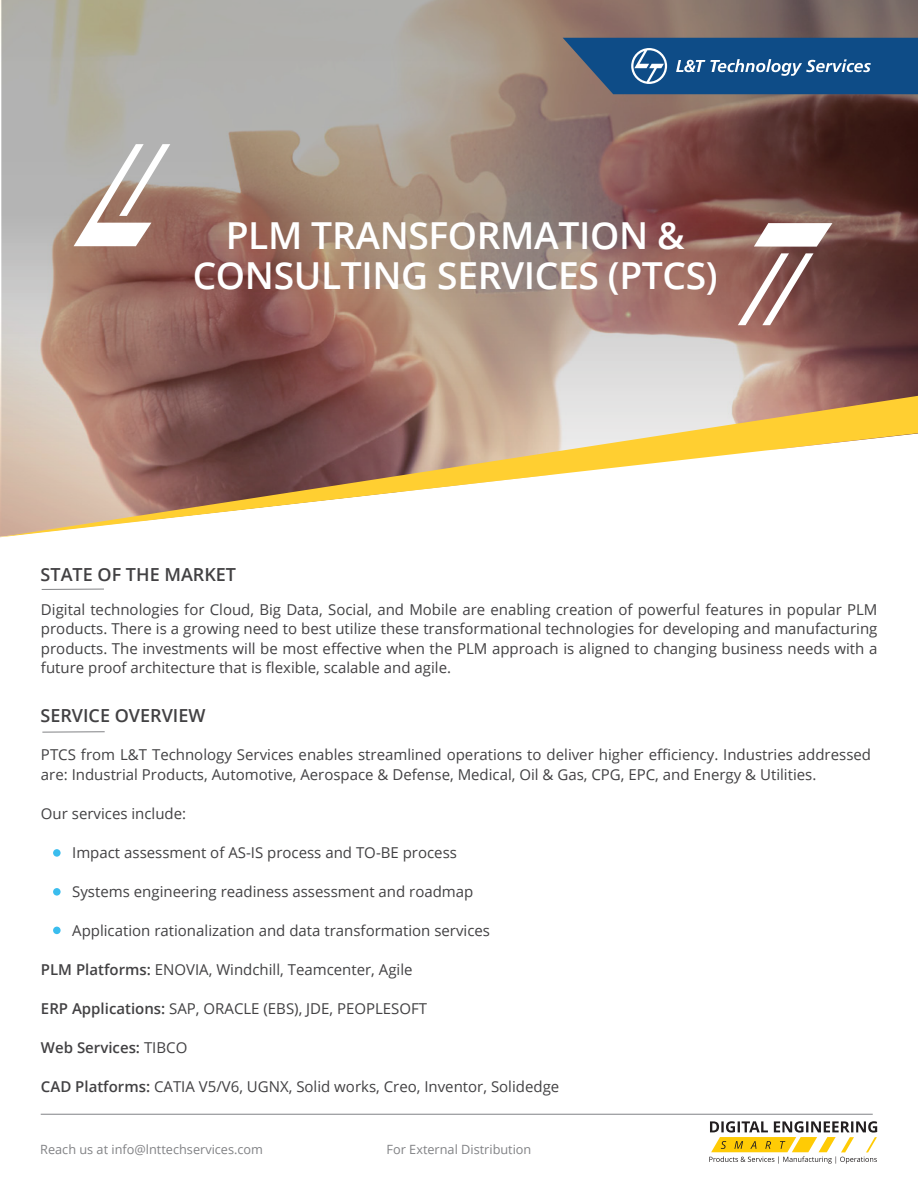
<style>
.page{position:relative;width:918px;height:1188px;background:#fff}
.page>*{position:absolute;margin:0;border:0;box-sizing:border-box;transform-origin:0 0}
.t1{font:600 37.2px/39.9px "Open Sans";letter-spacing:-.01em;color:#fff;text-align:center}
.t2{font:600 18px "Open Sans";color:#424143}
.t3{font:15px/19.5px "Open Sans";color:#424143;text-align:justify}
.t4{font:600 15px "Open Sans";color:#424143}
.t5{font:12.75px "Open Sans";color:#818285}
.s1{font-weight:600}
.s2{font-weight:400}
</style>
<div class="page">
<svg style="left:1px;top:0;width:917px;height:396px;background:#9b8178"></svg>
<svg style="left:0;top:396px;width:918px;height:141px"></svg>
<svg style="left:74px;top:144px;width:96px;height:102px"></svg>
<svg style="left:754px;top:223px;width:78px;height:24px"></svg>
<svg style="left:738px;top:253px;width:76px;height:72px"></svg>
<svg style="left:563px;top:38px;width:355px;height:56px;background:#275b8d"></svg>
<hr style="left:42px;top:589px;width:62px;height:1px;background:#818285">
<hr style="left:42px;top:731px;width:63px;height:2px;background:#818285">
<div style="left:53px;top:849px;width:8px;height:8px;background:#3abdee;border-radius:50%"></div>
<div style="left:53px;top:888px;width:8px;height:8px;background:#3abdee;border-radius:50%"></div>
<div style="left:53px;top:927px;width:8px;height:7px;background:#3abdee;border-radius:50%"></div>
<hr style="left:41px;top:1114px;width:832px;height:1px;background:#808285">
<svg style="left:709px;top:1121px;width:168px;height:43px"></svg>
<h1 class="t1" style="left:193px;top:215px;width:526px">PLM TRANSFORMATION &amp;<br>CONSULTING SERVICES (PTCS)</h1>
<p class="t2" style="left:41px;top:562px;width:197px">STATE OF THE MARKET</p>
<p class="t3" style="left:41px;top:599px;width:838px">Digital technologies for Cloud, Big Data, Social, and Mobile are enabling creation of powerful features in popular PLM products. There is a growing need to best utilize these transformational technologies for developing and manufacturing products. The investments will be most effective when the PLM approach is aligned to changing business needs with a future proof architecture that is flexible, scalable and agile.</p>
<p class="t2" style="left:41px;top:703px;width:166px">SERVICE OVERVIEW</p>
<p class="t3" style="left:41px;top:745px;width:832px">PTCS from L&amp;T Technology Services enables streamlined operations to deliver higher efficiency. Industries addressed are: Industrial Products, Automotive, Aerospace &amp; Defense, Medical, Oil &amp; Gas, CPG, EPC, and Energy &amp; Utilities.</p>
<p class="t3" style="left:41px;top:803px;width:147px">Our services include:</p>
<p class="t3" style="left:72px;top:842px;width:386px">Impact assessment of AS-IS process and TO-BE process</p>
<p class="t3" style="left:72px;top:881px;width:403px">Systems engineering readiness assessment and roadmap</p>
<p class="t3" style="left:72px;top:920px;width:419px">Application rationalization and data transformation services</p>
<p class="t3" style="left:41px;top:959px;width:373px"><span class="s1">PLM Platforms:</span> ENOVIA, Windchill, Teamcenter, Agile</p>
<p class="t3" style="left:41px;top:998px;width:388px"><span class="s1">ERP Applications:</span> SAP, ORACLE (EBS), JDE, PEOPLESOFT</p>
<p class="t4" style="left:41px;top:1037px;width:148px">Web Services: <span class="s2">TIBCO</span></p>
<p class="t3" style="left:41px;top:1076px;width:520px"><span class="s1">CAD Platforms:</span> CATIA V5/V6, UGNX, Solid works, Creo, Inventor, Solidedge</p>
<p class="t5" style="left:40px;top:1140px;width:224px">Reach us at info@lnttechservices.com</p>
<p class="t5" style="left:387px;top:1140px;width:146px">For External Distribution</p>
</div>
